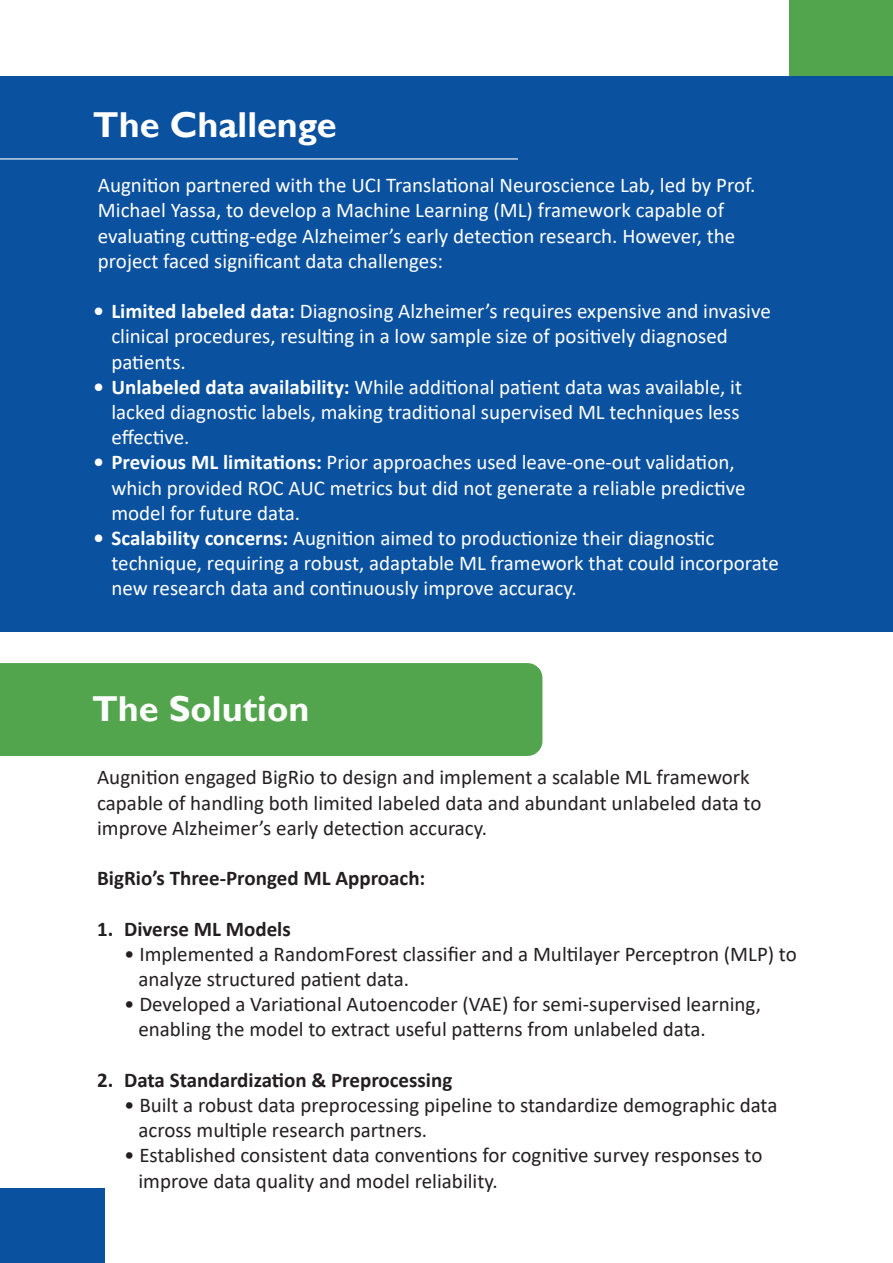
<style>
.page{position:relative;width:893px;height:1263px;background:#fff}
.page>*{position:absolute;margin:0;border:0;box-sizing:border-box;transform-origin:0 0}
.t1{font:700 36px "Gill Sans";color:#fff}
.t2{font:21px/25.2px "Calibri";color:#fff}
.t3{font:21px/25.2px "Calibri";color:#231f20}
.t4{font:700 21px "Calibri";color:#231f20}
.s1{font-weight:700}
</style>
<div class="page">
<div style="left:789px;top:0;width:104px;height:76px;background:#53a54d"></div>
<div style="left:0;top:1189px;width:104px;height:74px;background:#0a519f"></div>
<div style="left:0;top:76px;width:893px;height:555px;background:#0a519f"></div>
<div style="left:0;top:663px;width:542px;height:93px;background:#53a54d"></div>
<hr style="left:0;top:158px;width:518px;height:2px;background:#fff">
<h1 class="t1" style="left:93px;top:104px;width:245px">The Challenge</h1>
<p class="t2" style="left:98px;top:172px;width:659px">Augnition partnered with the UCI Translational Neuroscience Lab, led by Prof.<br>Michael Yassa, to develop a Machine Learning (ML) framework capable of evaluating cutting-edge Alzheimer’s early detection research. However, the project faced significant data challenges:</p>
<p class="t2" style="left:111px;top:298px;width:661px;text-indent:-18px"><span class="s1">• Limited labeled data:</span> Diagnosing Alzheimer’s requires expensive and invasive clinical procedures, resulting in a low sample size of positively diagnosed patients.</p>
<p class="t2" style="left:111px;top:374px;width:632px;text-align:justify;text-indent:-18px"><span class="s1">• Unlabeled data availability:</span> While additional patient data was available, it lacked diagnostic labels, making traditional supervised ML techniques less effective.</p>
<p class="t2" style="left:111px;top:449px;width:636px;text-indent:-18px"><span class="s1">• Previous ML limitations:</span> Prior approaches used leave-one-out validation, which provided ROC AUC metrics but did not generate a reliable predictive model for future data.</p>
<p class="t2" style="left:111px;top:525px;width:669px;text-indent:-18px"><span class="s1">• Scalability concerns:</span> Augnition aimed to productionize their diagnostic technique, requiring a robust, adaptable ML framework that could incorporate new research data and continuously improve accuracy.</p>
<h1 class="t1" style="left:92px;top:687px;width:219px">The Solution</h1>
<p class="t3" style="left:97px;top:764px;width:666px">Augnition engaged BigRio to design and implement a scalable ML framework capable of handling both limited labeled data and abundant unlabeled data to improve Alzheimer’s early detection accuracy.</p>
<p class="t4" style="left:97px;top:863px;width:330px">BigRio’s Three-Pronged ML Approach:</p>
<p class="t4" style="left:97px;top:914px;width:195px">1. Diverse ML Models</p>
<p class="t3" style="left:138px;top:941px;width:660px;text-indent:-14px">• Implemented a RandomForest classifier and a Multilayer Perceptron (MLP) to analyze structured patient data.</p>
<p class="t3" style="left:138px;top:991px;width:624px;text-indent:-14px">• Developed a Variational Autoencoder (VAE) for semi-supervised learning, enabling the model to extract useful patterns from unlabeled data.</p>
<p class="t4" style="left:97px;top:1065px;width:357px">2. Data Standardization &amp; Preprocessing</p>
<p class="t3" style="left:138px;top:1092px;width:640px;text-indent:-14px">• Built a robust data preprocessing pipeline to standardize demographic data across multiple research partners.</p>
<p class="t3" style="left:138px;top:1142px;width:625px;text-indent:-14px">• Established consistent data conventions for cognitive survey responses to improve data quality and model reliability.</p>
</div>
